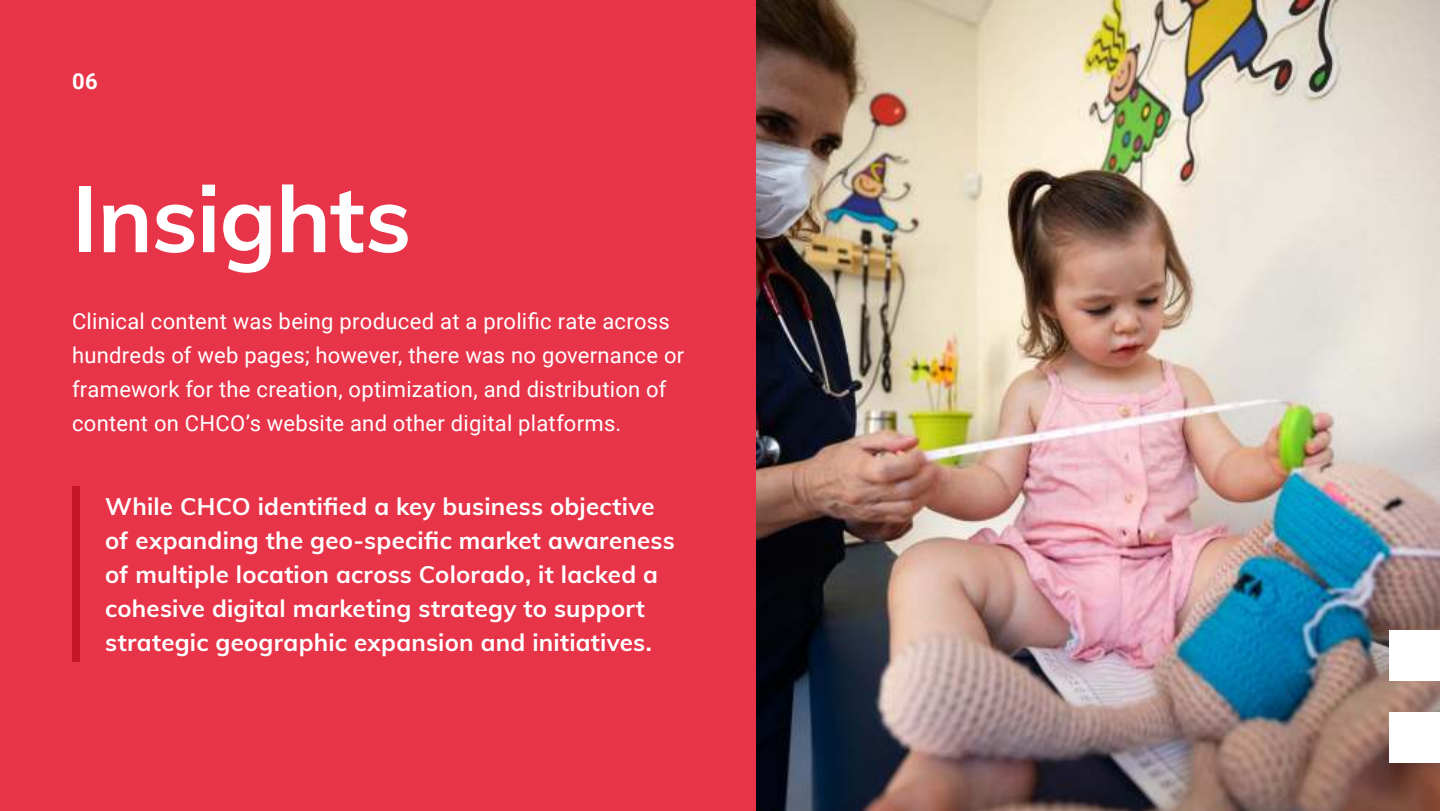
<style>
.page{position:relative;width:1440px;height:811px;background:#e73449}
.page>*{position:absolute;margin:0;border:0;box-sizing:border-box;transform-origin:0 0}
.t1{font:700 92px "Muli";letter-spacing:-.01em;color:#fff}
.t2{font:700 24px/34px "Muli";letter-spacing:.01em;color:#fff}
.t3{font:22px/34px "Roboto";letter-spacing:.01em;color:#fff}
.t4{font:700 22px "Roboto";color:#fff}
</style>
<div class="page">
<img style="left:756px;top:0;width:684px;height:811px">
<div style="left:1390px;top:630px;width:50px;height:51px;background:#fff"></div>
<div style="left:1390px;top:712px;width:50px;height:51px;background:#fff"></div>
<div style="left:72px;top:486px;width:8px;height:176px;background:#c51529"></div>
<p class="t4" style="left:72px;top:72px;width:27px">06</p>
<h1 class="t1" style="left:72px;top:184px;width:341px">Insights</h1>
<p class="t3" style="left:72px;top:303px;width:614px">Clinical content was being produced at a prolific rate across hundreds of web pages; however, there was no governance or framework for the creation, optimization, and distribution of content on CHCO’s website and other digital platforms.</p>
<p class="t2" style="left:105px;top:488px;width:571px">While CHCO identified a key business objective of expanding the geo-specific market awareness of multiple location across Colorado, it lacked a cohesive digital marketing strategy to support strategic geographic expansion and initiatives.</p>
</div>
